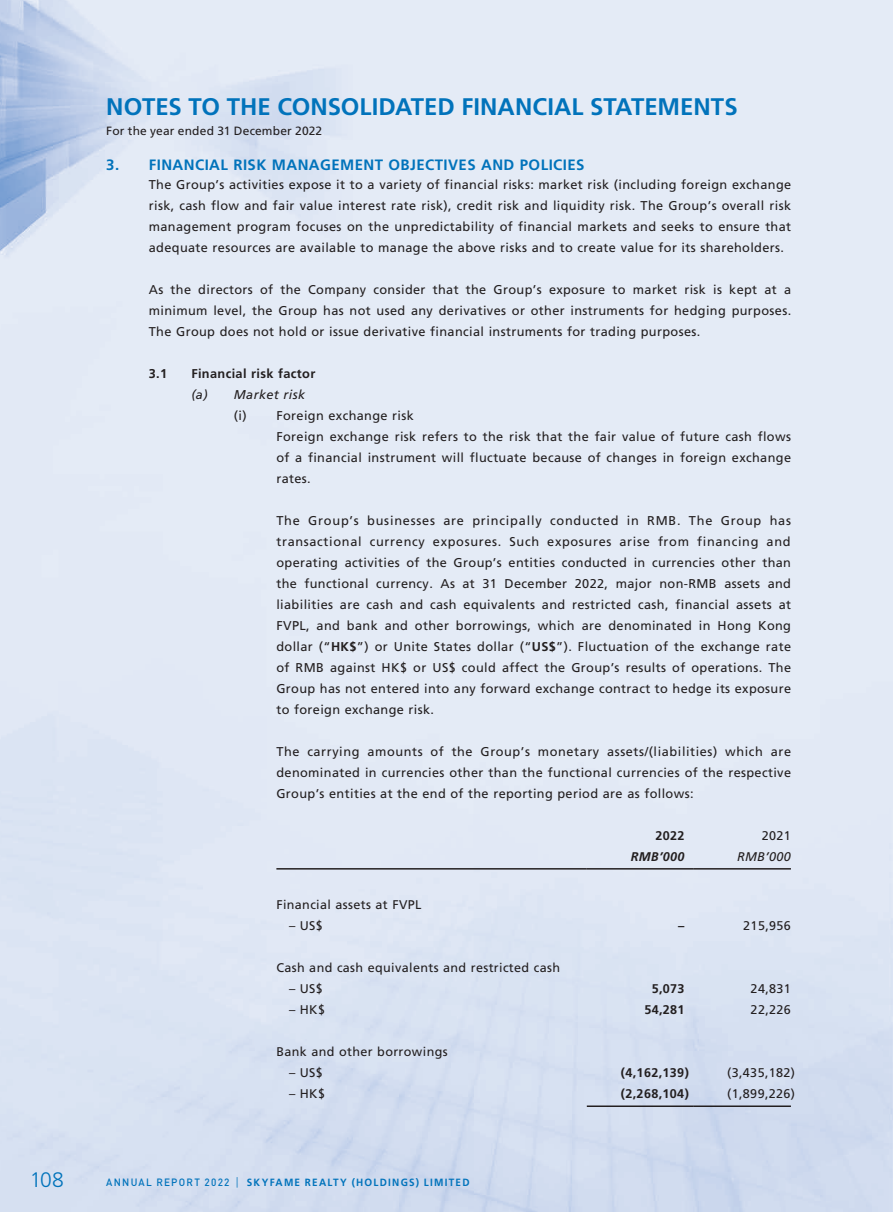
<style>
.page{position:relative;width:893px;height:1212px;background:#fff}
.page>*{position:absolute;margin:0;border:0;box-sizing:border-box;transform-origin:0 0}
.t1{font:700 24px "Frutiger LT Std";color:#0173bb}
.t2{font:300 21px "Frutiger LT Std";color:#0173bb}
.t3{font:700 15px "Frutiger LT Std";letter-spacing:.03em;color:#0173bb}
.t4{font:12.75px/21px "Frutiger LT Std";letter-spacing:.03em;color:#231f20;text-align:justify}
.t5{font:700 12.75px "Frutiger LT Std";letter-spacing:.03em;color:#231f20}
.t6{font:italic 12.75px "Frutiger LT Std";letter-spacing:.03em;color:#231f20}
.t7{font:12.6px "Frutiger LT Std";letter-spacing:.03em;color:#231f20}
.t8{font:700 12.6px "Frutiger LT Std";letter-spacing:.03em;color:#231f20}
.t9{font:italic 700 12.6px "Frutiger LT Std";letter-spacing:.03em;color:#231f20}
.t10{font:italic 12.6px "Frutiger LT Std";letter-spacing:.03em;color:#231f20}
.t11{font:12px "Frutiger LT Std";letter-spacing:.015em;color:#231f20}
.t12{font:700 10.5px "Frutiger LT Std";letter-spacing:.125em;color:#0173bb;scale:.95 1}
.s1{font-weight:700}
.s2{font-family:"DIN Pro";font-weight:500}
.s3{font-weight:300}
</style>
<div class="page">
<img style="left:0;top:0;width:892px;height:1212px">
<hr style="left:276px;top:868px;width:311px;height:1px;background:#231f20">
<hr style="left:587px;top:868px;width:106px;height:1px;background:#231f20">
<hr style="left:693px;top:868px;width:98px;height:1px;background:#231f20">
<hr style="left:587px;top:1105px;width:106px;height:2px;background:#231f20">
<hr style="left:693px;top:1105px;width:98px;height:2px;background:#231f20">
<h1 class="t1" style="left:106px;top:92px;width:633px">NOTES TO THE CONSOLIDATED FINANCIAL STATEMENTS</h1>
<p class="t11" style="left:106px;top:123px;width:217px">For the year ended 31 December 2022</p>
<p class="t3" style="left:106px;top:156px;width:480px">3. FINANCIAL RISK MANAGEMENT OBJECTIVES AND POLICIES</p>
<p class="t4" style="left:149px;top:174px;width:644px">The Group’s activities expose it to a variety of financial risks: market risk (including foreign exchange risk, cash flow and fair value interest rate risk), credit risk and liquidity risk. The Group’s overall risk management program focuses on the unpredictability of financial markets and seeks to ensure that adequate resources are available to manage the above risks and to create value for its shareholders.</p>
<p class="t4" style="left:149px;top:279px;width:644px">As the directors of the Company consider that the Group’s exposure to market risk is kept at a minimum level, the Group has not used any derivatives or other instruments for hedging purposes.<br>The Group does not hold or issue derivative financial instruments for trading purposes.</p>
<p class="t5" style="left:149px;top:366px;width:20px">3.1</p>
<p class="t5" style="left:191px;top:366px;width:126px">Financial risk factor</p>
<p class="t6" style="left:191px;top:387px;width:115px">(a) Market risk</p>
<p class="t4" style="left:276px;top:405px;width:516px;text-align:left;text-indent:-43px">(i) Foreign exchange risk<br>Foreign exchange risk refers to the risk that the fair value of future cash flows of a financial instrument will fluctuate because of changes in foreign exchange rates.</p>
<p class="t4" style="left:276px;top:510px;width:516px">The Group’s businesses are principally conducted in RMB. The Group has transactional currency exposures. Such exposures arise from financing and operating activities of the Group’s entities conducted in currencies other than the functional currency. As at 31 December 2022, major non-RMB assets and liabilities are cash and cash equivalents and restricted cash, financial assets at FVPL, and bank and other borrowings, which are denominated in Hong Kong dollar (“<span class="s1">HK$</span>”) or Unite States dollar (“<span class="s1">US$</span>”). Fluctuation of the exchange rate of RMB against HK$ or US$ could affect the Group’s results of operations. The Group has not entered into any forward exchange contract to hedge its exposure to foreign exchange risk.</p>
<p class="t4" style="left:276px;top:741px;width:516px">The carrying amounts of the Group’s monetary assets/(liabilities) which are denominated in currencies other than the functional currencies of the respective Group’s entities at the end of the reporting period are as follows:</p>
<p class="t8" style="left:655px;top:828px;width:31px">2022</p>
<p class="t7" style="left:762px;top:828px;width:31px">2021</p>
<p class="t9" style="left:631px;top:849px;width:55px">RMB’000</p>
<p class="t10" style="left:737px;top:849px;width:55px">RMB’000</p>
<p class="t7" style="left:276px;top:898px;width:147px">Financial assets at FVPL</p>
<p class="t7" style="left:289px;top:919px;width:35px">– US$</p>
<p class="t8" style="left:678px;top:919px;width:8px">–</p>
<p class="t7" style="left:743px;top:919px;width:49px">215,956</p>
<p class="t7" style="left:276px;top:961px;width:285px">Cash and cash equivalents and restricted cash</p>
<p class="t7" style="left:289px;top:982px;width:35px">– US$</p>
<p class="t8" style="left:652px;top:982px;width:34px">5,073</p>
<p class="t7" style="left:751px;top:982px;width:42px">24,831</p>
<p class="t7" style="left:289px;top:1003px;width:38px">– HK$</p>
<p class="t8" style="left:644px;top:1003px;width:42px">54,281</p>
<p class="t7" style="left:751px;top:1003px;width:42px">22,226</p>
<p class="t7" style="left:276px;top:1045px;width:173px">Bank and other borrowings</p>
<p class="t7" style="left:289px;top:1066px;width:35px">– US$</p>
<p class="t8" style="left:621px;top:1066px;width:69px">(4,162,139)</p>
<p class="t7" style="left:727px;top:1066px;width:69px">(3,435,182)</p>
<p class="t7" style="left:289px;top:1087px;width:38px">– HK$</p>
<p class="t8" style="left:621px;top:1087px;width:69px">(2,268,104)</p>
<p class="t7" style="left:727px;top:1087px;width:69px">(1,899,226)</p>
<h2 class="t2" style="left:30px;top:1168px;width:36px">108</h2>
<p class="t12" style="left:106px;top:1176px;width:384px"><span class="s2">ANNUAL REPORT 2022</span> <span class="s3">|</span> SKYFAME REALTY (HOLDINGS) LIMITED</p>
</div>
